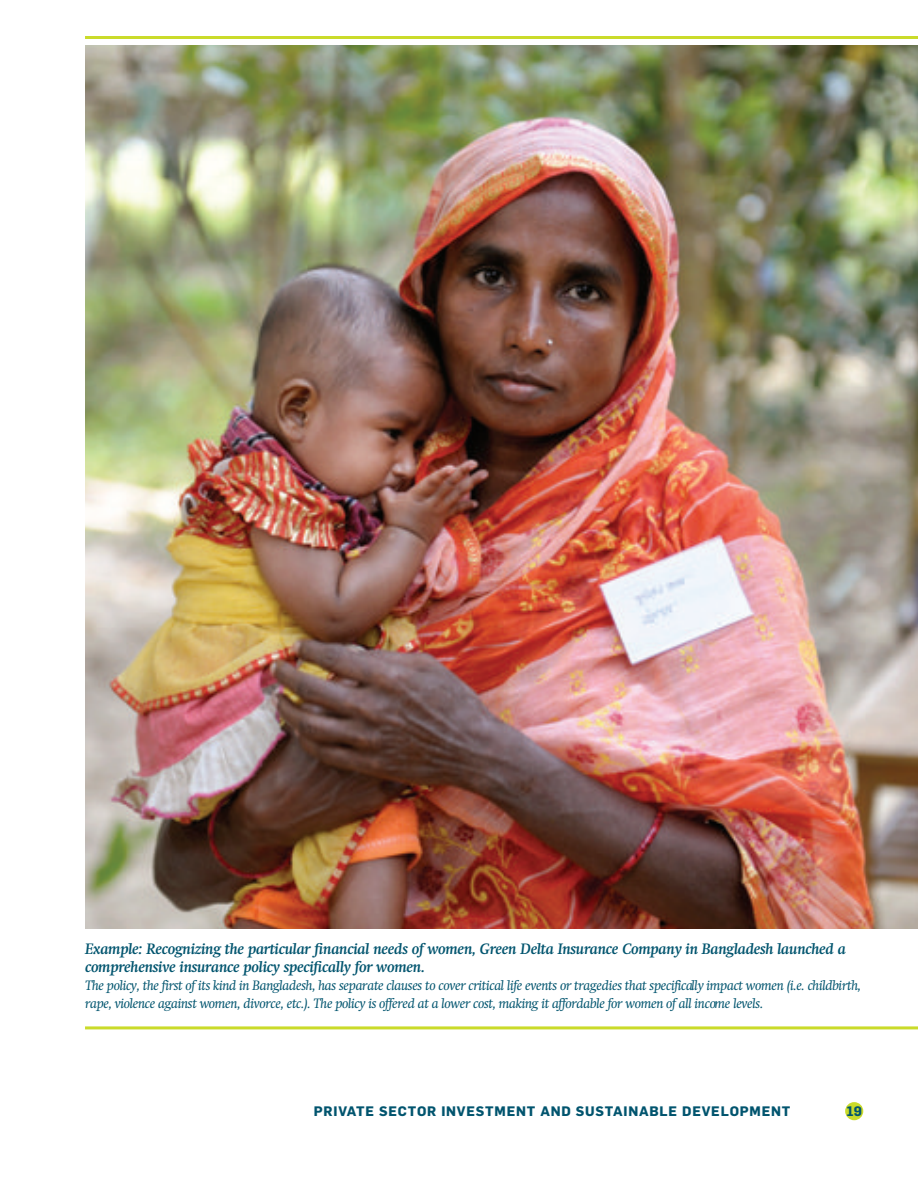
<style>
.page{position:relative;width:918px;height:1188px;background:#fff}
.page>*{position:absolute;margin:0;border:0;box-sizing:border-box;transform-origin:0 0}
.t1{font:italic 700 15px/18px "Swift C";letter-spacing:-.02em;color:#01546e}
.t2{font:italic 13.5px/18px "Swift";letter-spacing:-.02em;color:#01546e}
.t3{font:700 13.5px "Flama";letter-spacing:.06em;color:#01546e}
</style>
<div class="page">
<div style="left:845px;top:1102px;width:18px;height:18px;background:#cadb2a;border-radius:50%"></div>
<img style="left:85px;top:45px;width:833px;height:884px">
<hr style="left:85px;top:36px;width:833px;height:3px;background:#cadb2a">
<hr style="left:85px;top:1026px;width:833px;height:3px;background:#cadb2a">
<p class="t1" style="left:85px;top:940px;width:762px">Example: Recognizing the particular financial needs of women, Green Delta Insurance Company in Bangladesh launched a comprehensive insurance policy specifically for women.</p>
<p class="t2" style="left:85px;top:976px;width:778px">The policy, the first of its kind in Bangladesh, has separate clauses to cover critical life events or tragedies that specifically impact women (i.e. childbirth, rape, violence against women, divorce, etc.). The policy is offered at a lower cost, making it affordable for women of all income levels.</p>
<p class="t3" style="left:314px;top:1103px;width:478px">PRIVATE SECTOR INVESTMENT AND SUSTAINABLE DEVELOPMENT</p>
<p class="t3" style="left:846px;top:1103px;width:17px">19</p>
</div>
